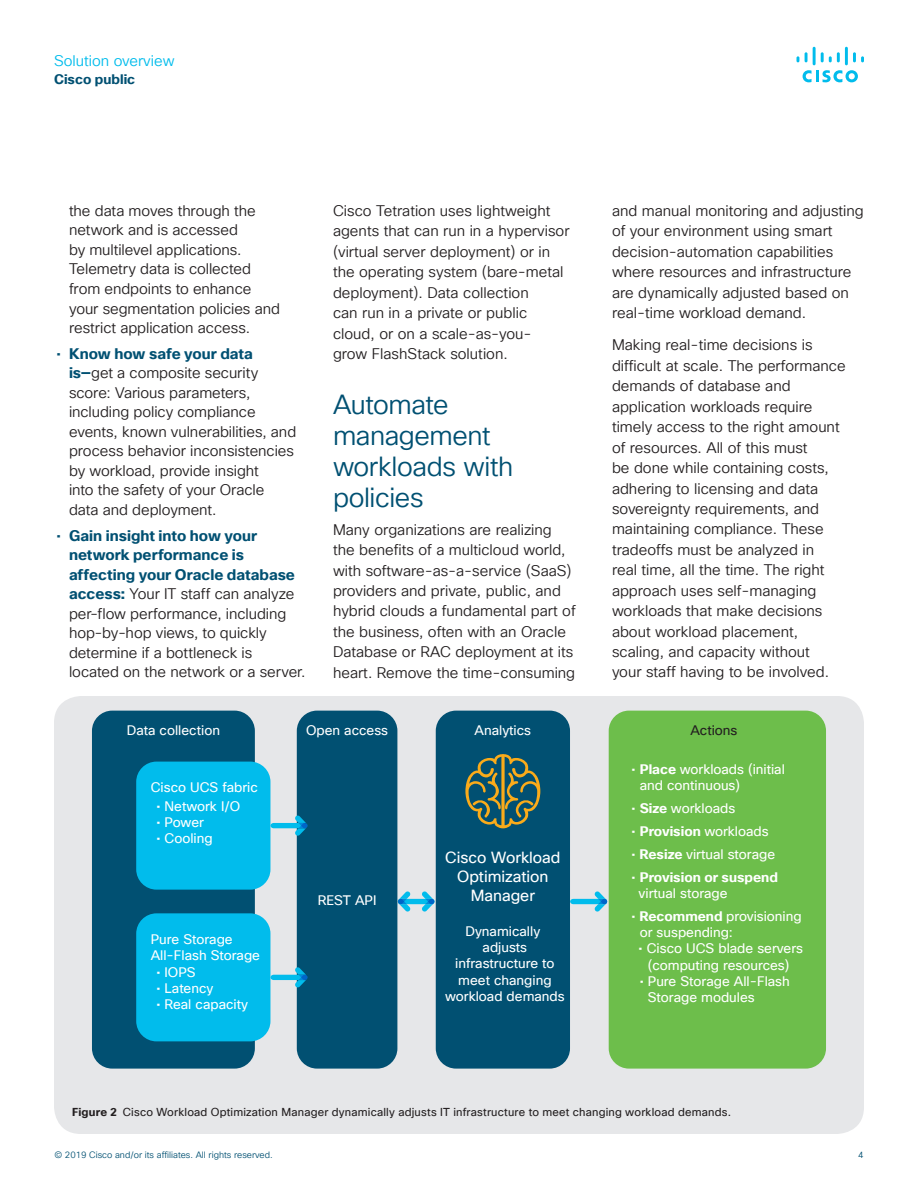
<style>
.page{position:relative;width:918px;height:1188px;background:#fff}
.page>*{position:absolute;margin:0;border:0;box-sizing:border-box;transform-origin:0 0}
.Subhead2_Indigo{font:27px/30.9px "Cisco Sans TT Light";letter-spacing:-.015em;color:#015072}
.t1{font:15.75px/18.9px "Cisco Sans TT";color:#fff;text-align:center}
.Body{font:15px/20.4px "Cisco Sans TT Light";color:#231f20}
.t2{font:15px "Cisco Sans TT Light";color:#01bcec}
.t3{font:13.5px/16.2px "Cisco Sans TT";color:#fff}
.t4{font:700 13.5px/16.2px "Cisco Sans TT";color:#fff}
.t5{font:700 13.5px "Cisco Sans TT";color:#015072}
.t6{font:13.5px "Cisco Sans TT";color:#231f20}
.t7{font:11.25px "Cisco Sans TT";letter-spacing:.015em;color:#231f20}
.t8{font:9px "Cisco Sans TT Light";color:#015072}
.s1{font-family:"Cisco Sans TT";color:#015072}
.s2{font-family:"Cisco Sans TT";font-weight:700;color:#015072}
.s3{font-weight:700}
.s4{font-weight:400}
</style>
<div class="page">
<svg style="left:803px;top:70px;width:55px;height:12px"></svg>
<svg style="left:797px;top:56px;width:2px;height:6px"></svg>
<svg style="left:805px;top:52px;width:3px;height:10px"></svg>
<hr style="left:813px;top:47px;width:3px;height:18px;background:#01bcec">
<svg style="left:821px;top:52px;width:19px;height:10px"></svg>
<hr style="left:845px;top:47px;width:3px;height:18px;background:#01bcec">
<svg style="left:853px;top:52px;width:11px;height:10px"></svg>
<div style="left:54px;top:696px;width:810px;height:438px;background:#e6e7e9;border-radius:27px"></div>
<div style="left:92px;top:711px;width:163px;height:358px;background:#015072;border-radius:20px"></div>
<div style="left:297px;top:711px;width:100px;height:358px;background:#015072;border-radius:20px"></div>
<div style="left:436px;top:711px;width:134px;height:358px;background:#015072;border-radius:20px"></div>
<div style="left:609px;top:711px;width:217px;height:358px;background:#6dbe4b;border-radius:20px"></div>
<div style="left:136px;top:762px;width:134px;height:128px;background:#01bcec;border-radius:20px"></div>
<svg style="left:270px;top:815px;width:38px;height:21px"></svg>
<svg style="left:270px;top:967px;width:38px;height:20px"></svg>
<svg style="left:570px;top:891px;width:37px;height:21px"></svg>
<svg style="left:398px;top:891px;width:36px;height:21px"></svg>
<div style="left:136px;top:913px;width:134px;height:128px;background:#01bcec;border-radius:20px"></div>
<svg style="left:465px;top:754px;width:75px;height:74px"></svg>
<p class="t2" style="left:54px;top:51px;width:122px">Solution overview</p>
<p class="t5" style="left:54px;top:70px;width:83px">Cisco public</p>
<p class="Body" style="left:69px;top:201px;width:213px;line-height:19.5px">the data moves through the network and is accessed<br>by multilevel applications.<br>Telemetry data is collected from endpoints to enhance your segmentation policies and restrict application access.</p>
<p class="Body" style="left:69px;top:344px;width:229px;line-height:19.5px;text-indent:-13px"><span class="s1">•</span> <span class="s2">Know how safe your data is—</span>get a composite security score: Various parameters, including policy compliance events, known vulnerabilities, and process behavior inconsistencies by workload, provide insight<br>into the safety of your Oracle data and deployment.</p>
<p class="Body" style="left:69px;top:526px;width:238px;line-height:19.5px;text-indent:-13px"><span class="s1">•</span> <span class="s2">Gain insight into how your network performance is affecting your Oracle database access:</span> Your IT staff can analyze per-flow performance, including hop-by-hop views, to quickly determine if a bottleneck is located on the network or a server.</p>
<p class="Body" style="left:333px;top:201px;width:238px">Cisco Tetration uses lightweight agents that can run in a hypervisor (virtual server deployment) or in the operating system (bare-metal deployment). Data collection<br>can run in a private or public cloud, or on a scale-as-you&shy;grow FlashStack solution.</p>
<p class="Subhead2_Indigo" style="left:333px;top:390px;width:182px">Automate management workloads with policies</p>
<p class="Body" style="left:333px;top:520px;width:244px">Many organizations are realizing the benefits of a multicloud world, with software-as-a-service (SaaS) providers and private, public, and hybrid clouds a fundamental part of the business, often with an Oracle Database or RAC deployment at its heart. Remove the time-consuming</p>
<p class="t3" style="left:127px;top:723px;width:95px">Data collection</p>
<p class="t3" style="left:306px;top:723px;width:84px">Open access</p>
<p class="t3" style="left:151px;top:780px;width:109px">Cisco UCS fabric</p>
<p class="t3" style="left:156px;top:798px;width:85px">• Network I/O</p>
<p class="t3" style="left:156px;top:814px;width:49px">• Power</p>
<p class="t3" style="left:156px;top:831px;width:58px">• Cooling</p>
<p class="t3" style="left:151px;top:931px;width:111px">Pure Storage<br>All-Flash Storage</p>
<p class="t3" style="left:156px;top:965px;width:41px">• IOPS</p>
<p class="t3" style="left:156px;top:981px;width:59px">• Latency</p>
<p class="t3" style="left:156px;top:997px;width:93px">• Real capacity</p>
<p class="t3" style="left:318px;top:893px;width:60px">REST API</p>
<p class="t3" style="left:475px;top:723px;width:58px">Analytics</p>
<p class="t1" style="left:445px;top:849px;width:117px">Cisco Workload<br>Optimization<br>Manager</p>
<p class="t3" style="left:445px;top:924px;width:121px;text-align:center">Dynamically adjusts infrastructure to meet changing workload demands</p>
<p class="Body" style="left:612px;top:201px;width:253px">and manual monitoring and adjusting of your environment using smart decision-automation capabilities where resources and infrastructure are dynamically adjusted based on real-time workload demand.</p>
<p class="Body" style="left:612px;top:335px;width:235px">Making real-time decisions is difficult at scale. The performance demands of database and application workloads require timely access to the right amount of resources. All of this must<br>be done while containing costs, adhering to licensing and data sovereignty requirements, and maintaining compliance. These tradeoffs must be analyzed in<br>real time, all the time. The right approach uses self-managing workloads that make decisions about workload placement, scaling, and capacity without<br>your staff having to be involved.</p>
<p class="t6" style="left:690px;top:722px;width:49px">Actions</p>
<p class="t3" style="left:640px;top:761px;width:147px;text-indent:-8px">• <span class="s3">Place</span> workloads (initial and continuous)</p>
<p class="t3" style="left:632px;top:801px;width:105px">• <span class="s3">Size</span> workloads</p>
<p class="t3" style="left:632px;top:824px;width:139px">• <span class="s3">Provision</span> workloads</p>
<p class="t3" style="left:632px;top:846px;width:145px">• <span class="s3">Resize</span> virtual storage</p>
<p class="t4" style="left:639px;top:869px;width:141px;text-indent:-7px"><span class="s4">•</span> Provision or suspend <span class="s4">virtual storage</span></p>
<p class="t3" style="left:640px;top:909px;width:163px;text-indent:-8px">• <span class="s3">Recommend</span> provisioning or suspending:</p>
<p class="t3" style="left:639px;top:941px;width:166px;text-align:center">• Cisco UCS blade servers (computing resources)</p>
<p class="t3" style="left:648px;top:973px;width:144px;text-indent:-8px">• Pure Storage All-Flash<br>Storage modules</p>
<p class="t7" style="left:72px;top:1105px;width:661px"><span class="s3">Figure 2</span> Cisco Workload Optimization Manager dynamically adjusts IT infrastructure to meet changing workload demands.</p>
<p class="t8" style="left:54px;top:1149px;width:220px">© 2019 Cisco and/or its affiliates. All rights reserved.</p>
<p class="t8" style="left:858px;top:1149px;width:7px">4</p>
</div>
